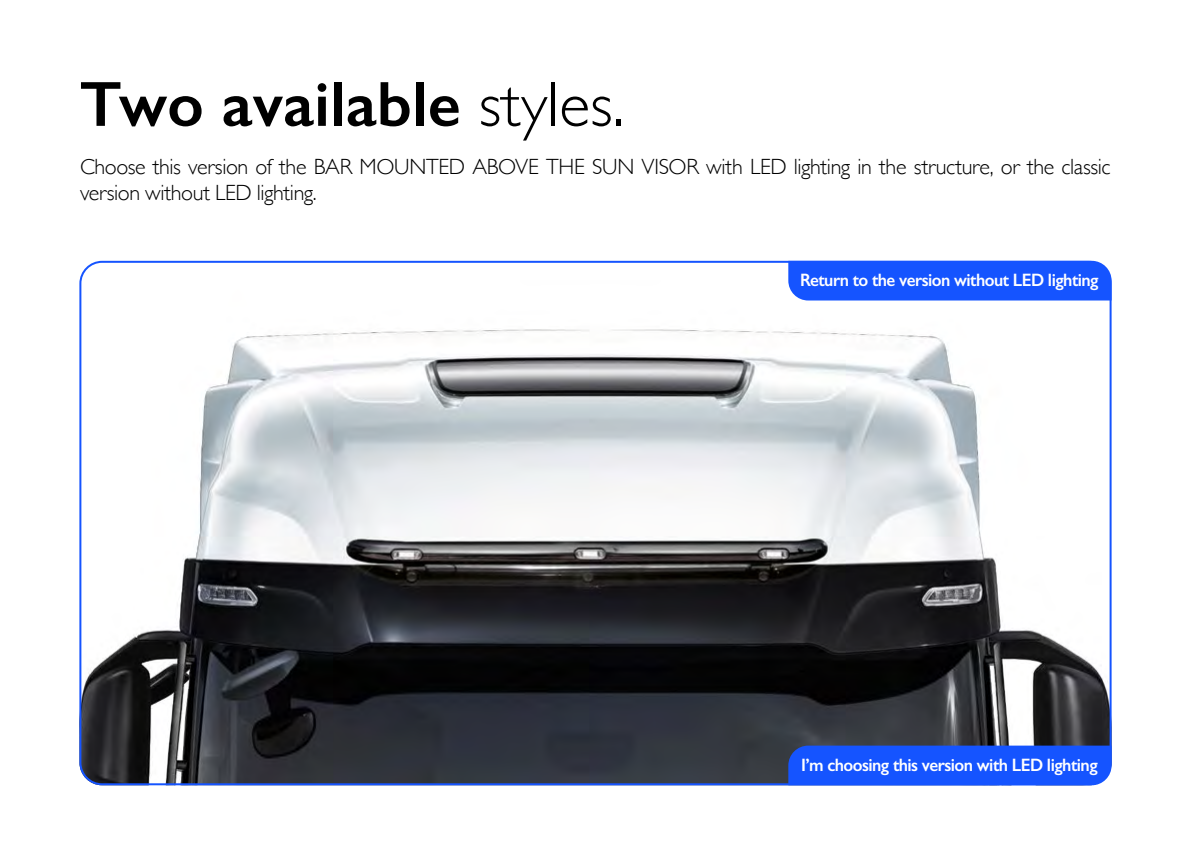
<style>
.page{position:relative;width:1191px;height:842px;background:#fff}
.page>*{position:absolute;margin:0;border:0;box-sizing:border-box;transform-origin:0 0}
.t1{font:600 64px "Gill Sans";color:#000}
.t2{font:300 22px/26px "Gill Sans";letter-spacing:-.015em;color:#000}
.t3{font:600 18px "Gill Sans";letter-spacing:-.03em;color:#fff;scale:.95 1}
.s1{font-weight:300}
</style>
<div class="page">
<img style="left:82px;top:300px;width:1026px;height:485px">
<div style="left:788px;top:746px;width:323px;height:39px;background:#1554ff"></div>
<div style="left:788px;top:261px;width:323px;height:39px;background:#1554ff"></div>
<h1 class="t1" style="left:79px;top:65px;width:546px">Two available <span class="s1">styles.</span></h1>
<p class="t2" style="left:80px;top:153px;width:1032px">Choose this version of the BAR MOUNTED ABOVE THE SUN VISOR with LED lighting in the structure, or the classic version without LED lighting.</p>
<p class="t3" style="left:800px;top:269px;width:316px">Return to the version without LED lighting</p>
<p class="t3" style="left:801px;top:754px;width:314px">I’m choosing this version with LED lighting</p>
</div>
